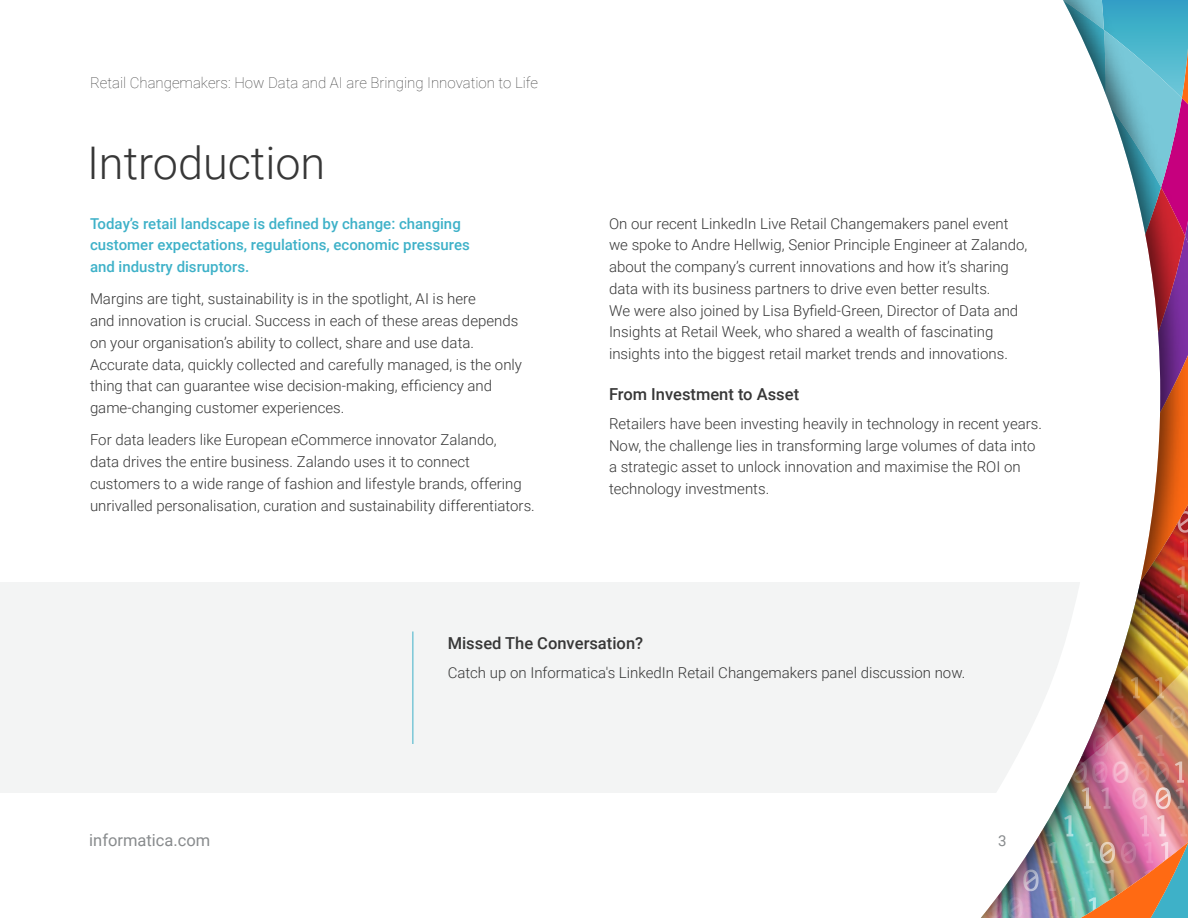
<style>
.page{position:relative;width:1188px;height:918px;background:#fff}
.page>*{position:absolute;margin:0;border:0;box-sizing:border-box;transform-origin:0 0}
.t1{font:300 45px "Roboto";color:#373737}
.t2{font:500 16.5px "Roboto";color:#373737}
.t3{font:16.5px "Roboto";color:#888b8d}
.t4{font:300 15px/21.8px "Roboto";color:#373737}
.t5{font:500 15px/21.8px "Roboto";color:#3eb1c8}
.t6{font:100 15px "Roboto";color:#373737}
.t7{font:15px "Roboto";color:#888b8d}
</style>
<div class="page">
<img style="left:1158px;top:0;width:30px;height:918px">
<img style="left:981px;top:0;width:177px;height:918px">
<div style="left:0;top:583px;width:1102px;height:210px;background:#f3f4f4"></div>
<hr style="left:412px;top:632px;width:1px;height:112px;background:#3eb1c8">
<p class="t6" style="left:90px;top:72px;width:450px">Retail Changemakers: How Data and AI are Bringing Innovation to Life</p>
<h1 class="t1" style="left:87px;top:132px;width:240px">Introduction</h1>
<p class="t5" style="left:90px;top:212px;width:381px">Today’s retail landscape is defined by change: changing customer expectations, regulations, economic pressures and industry disruptors.</p>
<p class="t4" style="left:90px;top:288px;width:434px">Margins are tight, sustainability is in the spotlight, AI is here<br>and innovation is crucial. Success in each of these areas depends on your organisation’s ability to collect, share and use data.<br>Accurate data, quickly collected and carefully managed, is the only thing that can guarantee wise decision-making, efficiency and game-changing customer experiences.</p>
<p class="t4" style="left:90px;top:429px;width:446px">For data leaders like European eCommerce innovator Zalando,<br>data drives the entire business. Zalando uses it to connect customers to a wide range of fashion and lifestyle brands, offering unrivalled personalisation, curation and sustainability differentiators.</p>
<p class="t4" style="left:609px;top:212px;width:420px">On our recent LinkedIn Live Retail Changemakers panel event we spoke to Andre Hellwig, Senior Principle Engineer at Zalando, about the company’s current innovations and how it’s sharing data with its business partners to drive even better results.<br>We were also joined by Lisa Byfield-Green, Director of Data and Insights at Retail Week, who shared a wealth of fascinating insights into the biggest retail market trends and innovations.</p>
<p class="t2" style="left:609px;top:382px;width:192px">From Investment to Asset</p>
<p class="t4" style="left:609px;top:412px;width:435px">Retailers have been investing heavily in technology in recent years.<br>Now, the challenge lies in transforming large volumes of data into a strategic asset to unlock innovation and maximise the ROI on technology investments.</p>
<p class="t3" style="left:89px;top:829px;width:123px">informatica.com</p>
<p class="t2" style="left:448px;top:631px;width:197px">Missed The Conversation?</p>
<p class="t4" style="left:448px;top:661px;width:519px">Catch up on Informatica's LinkedIn Retail Changemakers panel discussion now.</p>
<p class="t7" style="left:998px;top:830px;width:10px">3</p>
</div>
